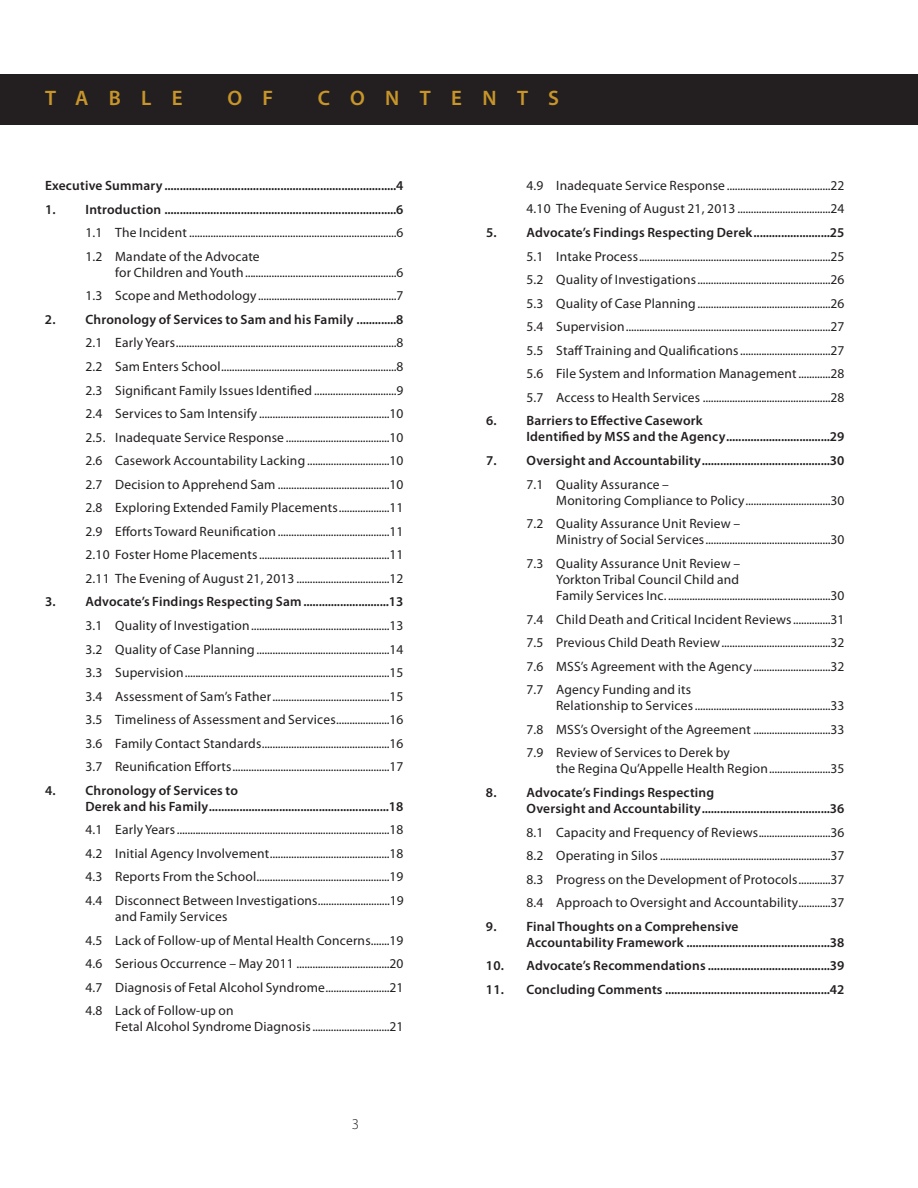
<style>
.page{position:relative;width:918px;height:1188px;background:#fff}
.page>*{position:absolute;margin:0;border:0;box-sizing:border-box;transform-origin:0 0}
.t1{font:600 21px "Myriad Pro";letter-spacing:.97em;color:#c79529}
.t2{font:300 15px "Myriad Pro";color:#231f20}
.t3{font:13.5px/23.5px "Myriad Pro";letter-spacing:.015em;color:#231f20;text-align:justify}
.t4{font:600 13.5px/16px "Myriad Pro";letter-spacing:.015em;color:#231f20}
</style>
<div class="page">
<div style="left:0;top:74px;width:918px;height:51px;background:#231f20"></div>
<h1 class="t1" style="left:45px;top:91px;width:139px">TABLE</h1>
<h1 class="t1" style="left:227px;top:91px;width:47px">O F</h1>
<h1 class="t1" style="left:318px;top:91px;width:243px">CONTENTS</h1>
<p class="t4" style="left:45px;top:179px;width:360px">Executive Summary ............................................................................4</p>
<p class="t4" style="left:45px;top:202px;width:360px">1. Introduction ............................................................................6</p>
<p class="t3" style="left:85px;top:222px;width:320px">1.1 The Incident ..............................................................................6<br>1.2 Mandate of the Advocate</p>
<p class="t3" style="left:85px;top:262px;width:320px;text-align:right">for Children and Youth.........................................................6<br>1.3 Scope and Methodology ....................................................7</p>
<p class="t4" style="left:45px;top:313px;width:360px">2. Chronology of Services to Sam and his Family .............8</p>
<p class="t3" style="left:86px;top:332px;width:320px">2.1 Early Years...................................................................................8<br>2.2 Sam Enters School..................................................................8<br>2.3 Significant Family Issues Identified ...............................9<br>2.4 Services to Sam Intensify .................................................10<br>2.5. Inadequate Service Response.......................................10<br>2.6 Casework Accountability Lacking...............................10<br>2.7 Decision to Apprehend Sam ..........................................10<br>2.8 Exploring Extended Family Placements...................11<br>2.9 Efforts Toward Reunification..........................................11<br>2.10 Foster Home Placements.................................................11<br>2.11 The Evening of August 21, 2013 ...................................12</p>
<p class="t4" style="left:45px;top:595px;width:360px">3. Advocate’s Findings Respecting Sam............................13</p>
<p class="t3" style="left:85px;top:615px;width:320px">3.1 Quality of Investigation....................................................13<br>3.2 Quality of Case Planning..................................................14<br>3.3 Supervision.............................................................................15<br>3.4 Assessment of Sam’s Father............................................15<br>3.5 Timeliness of Assessment and Services....................16<br>3.6 Family Contact Standards................................................16<br>3.7 Reunification Efforts...........................................................17</p>
<p class="t4" style="left:86px;top:784px;width:320px;text-indent:-40px">4. Chronology of Services to<br>Derek and his Family...........................................................18</p>
<p class="t3" style="left:86px;top:819px;width:320px">4.1 Early Years................................................................................18<br>4.2 Initial Agency Involvement.............................................18<br>4.3 Reports From the School..................................................19<br>4.4 Disconnect Between Investigations...........................19</p>
<p class="t3" style="left:86px;top:906px;width:320px;text-align:left;text-indent:30px">and Family Services<br>4.5 Lack of Follow-up of Mental Health Concerns.......19<br>4.6 Serious Occurrence – May 2011 ...................................20<br>4.7 Diagnosis of Fetal Alcohol Syndrome........................21<br>4.8 Lack of Follow-up on</p>
<p class="t3" style="left:115px;top:1016px;width:290px">Fetal Alcohol Syndrome Diagnosis.............................21</p>
<p class="t2" style="left:352px;top:1118px;width:9px">3</p>
<p class="t3" style="left:527px;top:175px;width:320px">4.9 Inadequate Service Response.......................................22<br>4.10 The Evening of August 21, 2013 ...................................24</p>
<p class="t4" style="left:486px;top:226px;width:360px">5. Advocate’s Findings Respecting Derek.........................25</p>
<p class="t3" style="left:527px;top:245px;width:320px">5.1 Intake Process........................................................................25<br>5.2 Quality of Investigations..................................................26<br>5.3 Quality of Case Planning..................................................26<br>5.4 Supervision.............................................................................27<br>5.5 Staff Training and Qualifications..................................27<br>5.6 File System and Information Management............28<br>5.7 Access to Health Services ................................................28</p>
<p class="t4" style="left:527px;top:414px;width:320px;text-indent:-40px">6. Barriers to Effective Casework<br>Identified by MSS and the Agency..................................29</p>
<p class="t4" style="left:486px;top:454px;width:360px">7. Oversight and Accountability..........................................30</p>
<p class="t3" style="left:556px;top:477px;width:290px;line-height:16px;text-indent:-30px">7.1 Quality Assurance –<br>Monitoring Compliance to Policy................................30</p>
<p class="t3" style="left:556px;top:517px;width:290px;line-height:16px;text-indent:-30px">7.2 Quality Assurance Unit Review –<br>Ministry of Social Services...............................................30</p>
<p class="t3" style="left:556px;top:557px;width:290px;line-height:16px;text-align:left;text-indent:-30px">7.3 Quality Assurance Unit Review –<br>Yorkton Tribal Council Child and<br>Family Services Inc. .............................................................30</p>
<p class="t3" style="left:526px;top:608px;width:320px">7.4 Child Death and Critical Incident Reviews..............31<br>7.5 Previous Child Death Review.........................................32<br>7.6 MSS’s Agreement with the Agency.............................32<br>7.7 Agency Funding and its</p>
<p class="t3" style="left:526px;top:695px;width:320px;text-indent:30px">Relationship to Services...................................................33<br>7.8 MSS’s Oversight of the Agreement .............................33<br>7.9 Review of Services to Derek by</p>
<p class="t3" style="left:556px;top:758px;width:290px">the Regina Qu’Appelle Health Region.......................35</p>
<p class="t4" style="left:526px;top:786px;width:320px;text-indent:-40px">8. Advocate’s Findings Respecting<br>Oversight and Accountability..........................................36</p>
<p class="t3" style="left:526px;top:821px;width:320px">8.1 Capacity and Frequency of Reviews...........................36<br>8.2 Operating in Silos ................................................................37<br>8.3 Progress on the Development of Protocols............37<br>8.4 Approach to Oversight and Accountability............37</p>
<p class="t4" style="left:526px;top:920px;width:320px;text-indent:-40px">9. Final Thoughts on a Comprehensive<br>Accountability Framework ...............................................38</p>
<p class="t4" style="left:486px;top:959px;width:360px">10. Advocate’s Recommendations ........................................39</p>
<p class="t4" style="left:486px;top:983px;width:360px">11. Concluding Comments ......................................................42</p>
</div>
